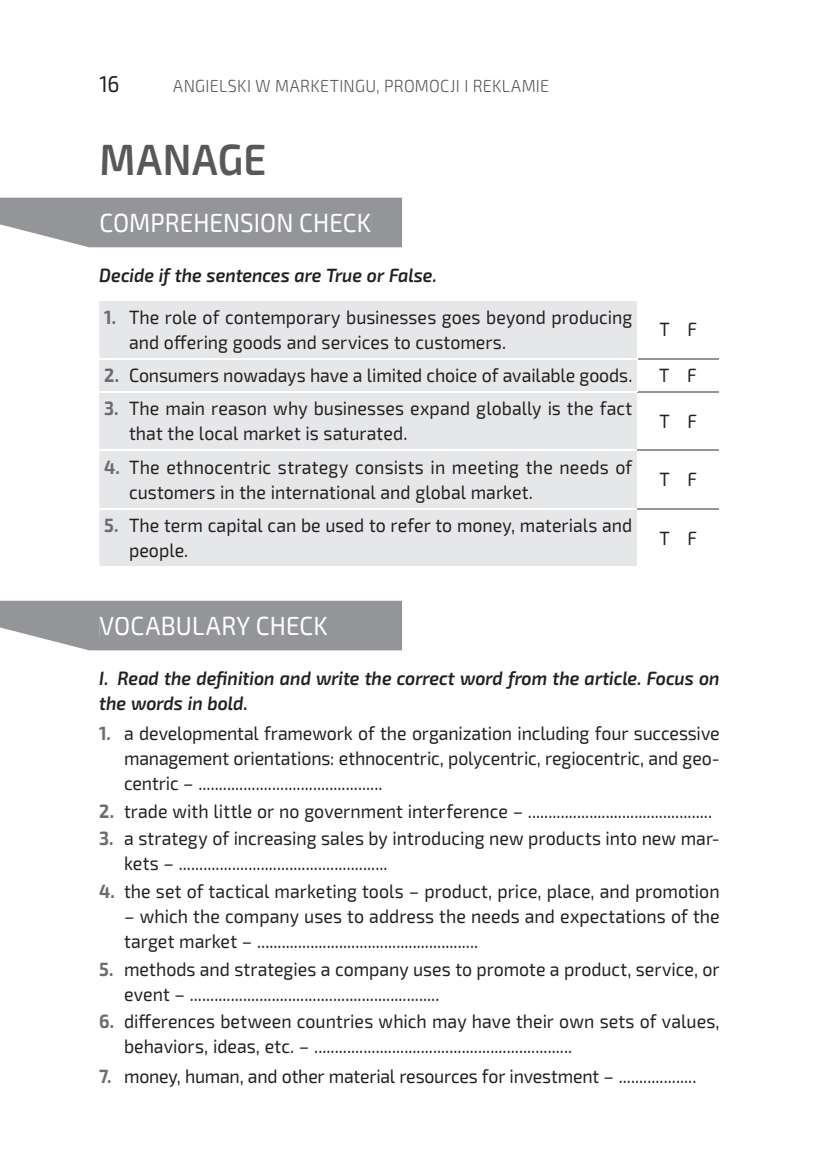
<style>
.page{position:relative;width:819px;height:1166px;background:#fff}
.page>*{position:absolute;margin:0;border:0;box-sizing:border-box;transform-origin:0 0}
.t1{font:600 43.75px "Exo 2.0";letter-spacing:.015em;color:#57585a;scale:.92 1}
.t2{font:26.25px "Exo 2.0";letter-spacing:.005em;color:#fff;scale:.92 1}
.t3{font:22.75px "Exo 2.0";color:#231f20;scale:.92 1}
.t4{font:19.25px/25px "Exo 2.0";color:#231f20;scale:.92 1}
.t5{font:italic 600 19.25px/25px "Exo 2.0";color:#231f20;scale:.92 1}
.t6{font:300 17.5px "Exo 2.0";letter-spacing:.015em;color:#57585a;scale:.92 1}
.s1{font-weight:700;color:#6c6d70}
</style>
<div class="page">
<div style="left:99px;top:301px;width:538px;height:265px;background:#e6e7e9"></div>
<hr style="left:99px;top:391px;width:538px;height:2px;background:#fff">
<hr style="left:99px;top:449px;width:538px;height:2px;background:#fff">
<hr style="left:99px;top:508px;width:538px;height:1px;background:#fff">
<hr style="left:637px;top:450px;width:81px;height:1px;background:#939598">
<hr style="left:637px;top:508px;width:81px;height:1px;background:#939598">
<hr style="left:99px;top:358px;width:538px;height:1px;background:#fff">
<hr style="left:637px;top:358px;width:81px;height:1px;background:#939598">
<hr style="left:637px;top:391px;width:81px;height:2px;background:#939598">
<hr style="left:637px;top:359px;width:1px;height:33px;background:#fff">
<svg style="left:0;top:198px;width:402px;height:49px;background:#9a9c9f"></svg>
<div style="left:101px;top:214px;width:270px;height:19px;background:#939598"></div>
<svg style="left:0;top:601px;width:402px;height:49px;background:#9a9c9e"></svg>
<div style="left:100px;top:617px;width:228px;height:19px;background:#939598"></div>
<p class="t3" style="left:99px;top:76px;width:23px">16</p>
<p class="t6" style="left:173px;top:80px;width:410px">ANGIELSKI W MARKETINGU, PROMOCJI I REKLAMIE</p>
<h1 class="t1" style="left:99px;top:144px;width:183px">MANAGE</h1>
<h2 class="t2" style="left:99px;top:214px;width:297px">COMPREHENSION CHECK</h2>
<p class="t5" style="left:99px;top:265px;width:368px">Decide if the sentences are True or False.</p>
<p class="t4" style="left:129px;top:306px;width:548px;text-indent:-25px"><span class="s1">1.</span> The role of contemporary businesses goes beyond producing and offering goods and services to customers.</p>
<p class="t4" style="left:659px;top:319px;width:42px">T F</p>
<p class="t4" style="left:104px;top:365px;width:575px"><span class="s1">2.</span> Consumers nowadays have a limited choice of available goods.</p>
<p class="t4" style="left:659px;top:365px;width:42px">T F</p>
<p class="t4" style="left:129px;top:398px;width:548px;text-indent:-25px"><span class="s1">3.</span> The main reason why businesses expand globally is the fact that the local market is saturated.</p>
<p class="t4" style="left:659px;top:411px;width:42px">T F</p>
<p class="t4" style="left:129px;top:456px;width:548px;text-indent:-25px"><span class="s1">4.</span> The ethnocentric strategy consists in meeting the needs of customers in the international and global market.</p>
<p class="t4" style="left:129px;top:515px;width:548px;text-indent:-25px"><span class="s1">5.</span> The term capital can be used to refer to money, materials and people.</p>
<h2 class="t2" style="left:99px;top:617px;width:249px">VOCABULARY CHECK</h2>
<p class="t4" style="left:659px;top:469px;width:42px">T F</p>
<p class="t4" style="left:659px;top:527px;width:42px">T F</p>
<p class="t5" style="left:99px;top:668px;width:675px">I. Read the definition and write the correct word from the article. Focus on the words in bold.</p>
<p class="t4" style="left:124px;top:723px;width:649px;text-align:justify;text-indent:-25px"><span class="s1">1.</span> a developmental framework of the organization including four successive management orientations: ethnocentric, polycentric, regiocentric, and geo&shy;centric – .............................................</p>
<p class="t4" style="left:99px;top:801px;width:667px"><span class="s1">2.</span> trade with little or no government interference – .............................................</p>
<p class="t4" style="left:124px;top:828px;width:648px;text-indent:-25px"><span class="s1">3.</span> a strategy of increasing sales by introducing new products into new mar&shy;kets – ...................................................</p>
<p class="t4" style="left:99px;top:881px;width:675px"><span class="s1">4.</span> the set of tactical marketing tools – product, price, place, and promotion</p>
<p class="t4" style="left:124px;top:906px;width:649px">– which the company uses to address the needs and expectations of the target market – ......................................................</p>
<p class="t4" style="left:124px;top:958px;width:648px;text-indent:-25px"><span class="s1">5.</span> methods and strategies a company uses to promote a product, service, or event – .............................................................</p>
<p class="t4" style="left:124px;top:1011px;width:649px;text-indent:-25px"><span class="s1">6.</span> differences between countries which may have their own sets of values, behaviors, ideas, etc. – ...............................................................</p>
<p class="t4" style="left:99px;top:1066px;width:650px"><span class="s1">7.</span> money, human, and other material resources for investment – ...................</p>
</div>
